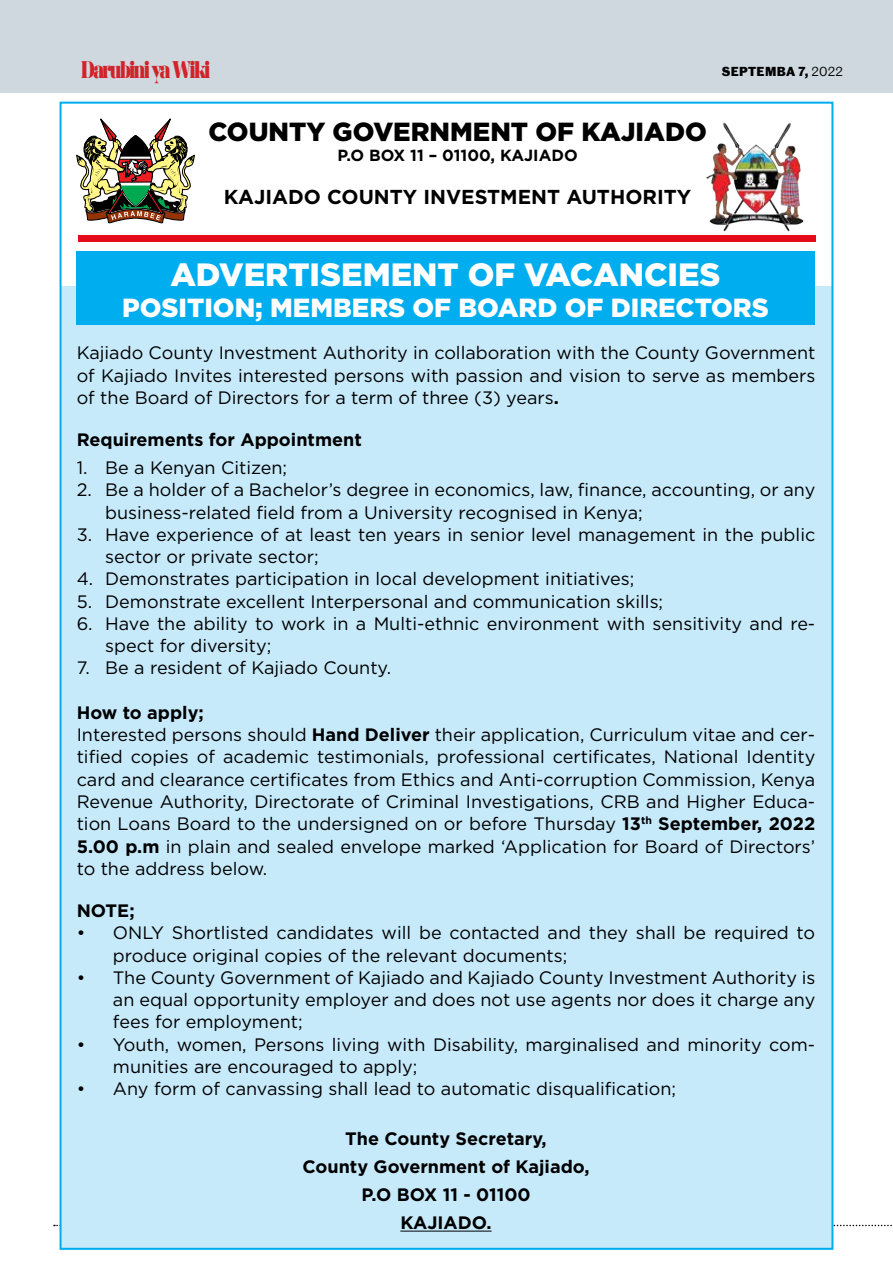
<style>
.page{position:relative;width:893px;height:1263px;background:#fff}
.page>*{position:absolute;margin:0;border:0;box-sizing:border-box;transform-origin:0 0}
.t1{font:900 32.25px "Gotham";color:#fff}
.t2{font:900 26.25px "Gotham";color:#fff}
.t3{font:900 26.25px "Gotham";color:#000}
.t4{font:900 25.05px "AW Conqueror Pro Didot";letter-spacing:-.11em;color:#d2232a;scale:.67 1}
.t5{font:700 20.1px "Gotham";color:#000}
.t6{font:18px/22.2px "Gotham";color:#000}
.t7{font:700 18px/27.9px "Gotham";color:#000;text-align:center}
.t8{font:700 16.05px "Gotham";color:#000}
.t9{font:700 12px "Caslon Doric";letter-spacing:.03em;color:#000}
.s1{font-weight:400}
.s2{font-weight:700}
</style>
<div class="page">
<div style="left:0;top:0;width:893px;height:92px;background:#ced8de"></div>
<svg style="left:54px;top:1225px;width:838px;height:1px"></svg>
<div style="left:60px;top:287px;width:772px;height:963px;background:#c7eafb"></div>
<svg style="left:77px;top:119px;width:117px;height:104px"></svg>
<img style="left:706px;top:122px;width:98px;height:110px">
<div style="left:78px;top:235px;width:737px;height:7px;background:#e30b19"></div>
<hr style="left:400px;top:1230px;width:92px;height:1px;background:#000">
<div style="left:76px;top:252px;width:739px;height:73px;background:#00aeef"></div>
<h3 class="t4" style="left:81px;top:50px;width:195px">Darubini ya Wiki</h3>
<p class="t9" style="left:722px;top:62px;width:123px">SEPTEMBA 7, <span class="s1">2022</span></p>
<h2 class="t3" style="left:208px;top:114px;width:500px">COUNTY GOVERNMENT OF KAJIADO</h2>
<p class="t8" style="left:337px;top:144px;width:242px">P.O BOX 11 – 01100, KAJIADO</p>
<p class="t5" style="left:224px;top:184px;width:469px">KAJIADO COUNTY INVESTMENT AUTHORITY</p>
<h1 class="t1" style="left:170px;top:252px;width:552px">ADVERTISEMENT OF VACANCIES</h1>
<h2 class="t2" style="left:122px;top:290px;width:648px">POSITION; MEMBERS OF BOARD OF DIRECTORS</h2>
<p class="t6" style="left:77px;top:341px;width:740px;text-align:justify">Kajiado County Investment Authority in collaboration with the County Government of Kajiado Invites interested persons with passion and vision to serve as members of the Board of Directors for a term of three (3) years<span class="s2">.</span></p>
<p class="t7" style="left:77px;top:426px;width:287px">Requirements for Appointment</p>
<p class="t6" style="left:77px;top:456px;width:212px">1. Be a Kenyan Citizen;</p>
<p class="t6" style="left:105px;top:479px;width:712px;text-indent:-29px">2. Be a holder of a Bachelor’s degree in economics, law, finance, accounting, or any business-related field from a University recognised in Kenya;</p>
<p class="t6" style="left:105px;top:523px;width:712px;text-indent:-29px">3. Have experience of at least ten years in senior level management in the public sector or private sector;</p>
<p class="t6" style="left:77px;top:568px;width:559px">4. Demonstrates participation in local development initiatives;</p>
<p class="t6" style="left:77px;top:590px;width:588px">5. Demonstrate excellent Interpersonal and communication skills;</p>
<p class="t6" style="left:105px;top:612px;width:712px;text-indent:-29px">6. Have the ability to work in a Multi-ethnic environment with sensitivity and re&shy;spect for diversity;</p>
<p class="t6" style="left:77px;top:657px;width:316px">7. Be a resident of Kajiado County.</p>
<p class="t6" style="left:77px;top:701px;width:740px"><span class="s2">How to apply;<br></span>Interested persons should <span class="s2">Hand Deliver</span> their application, Curriculum vitae and cer&shy;tified copies of academic testimonials, professional certificates, National Identity card and clearance certificates from Ethics and Anti-corruption Commission, Kenya Revenue Authority, Directorate of Criminal Investigations, CRB and Higher Educa&shy;tion Loans Board to the undersigned on or before Thursday <span class="s2">13</span><sup>th</sup> <span class="s2">September, 2022<br>5.00 p.m</span> in plain and sealed envelope marked ‘Application for Board of Directors’ to the address below.</p>
<p class="t7" style="left:77px;top:897px;width:60px">NOTE;</p>
<p class="t6" style="left:113px;top:921px;width:704px;text-indent:-36px">• ONLY Shortlisted candidates will be contacted and they shall be required to produce original copies of the relevant documents;</p>
<p class="t6" style="left:113px;top:966px;width:704px;text-align:justify;text-indent:-36px">• The County Government of Kajiado and Kajiado County Investment Authority is an equal opportunity employer and does not use agents nor does it charge any fees for employment;</p>
<p class="t6" style="left:113px;top:1033px;width:704px;text-indent:-36px">• Youth, women, Persons living with Disability, marginalised and minority com&shy;munities are encouraged to apply;</p>
<p class="t6" style="left:77px;top:1077px;width:601px">• Any form of canvassing shall lead to automatic disqualification;</p>
<p class="t7" style="left:302px;top:1125px;width:289px">The County Secretary,<br>County Government of Kajiado,<br>P.O BOX 11 - 01100<br>KAJIADO.</p>
</div>
